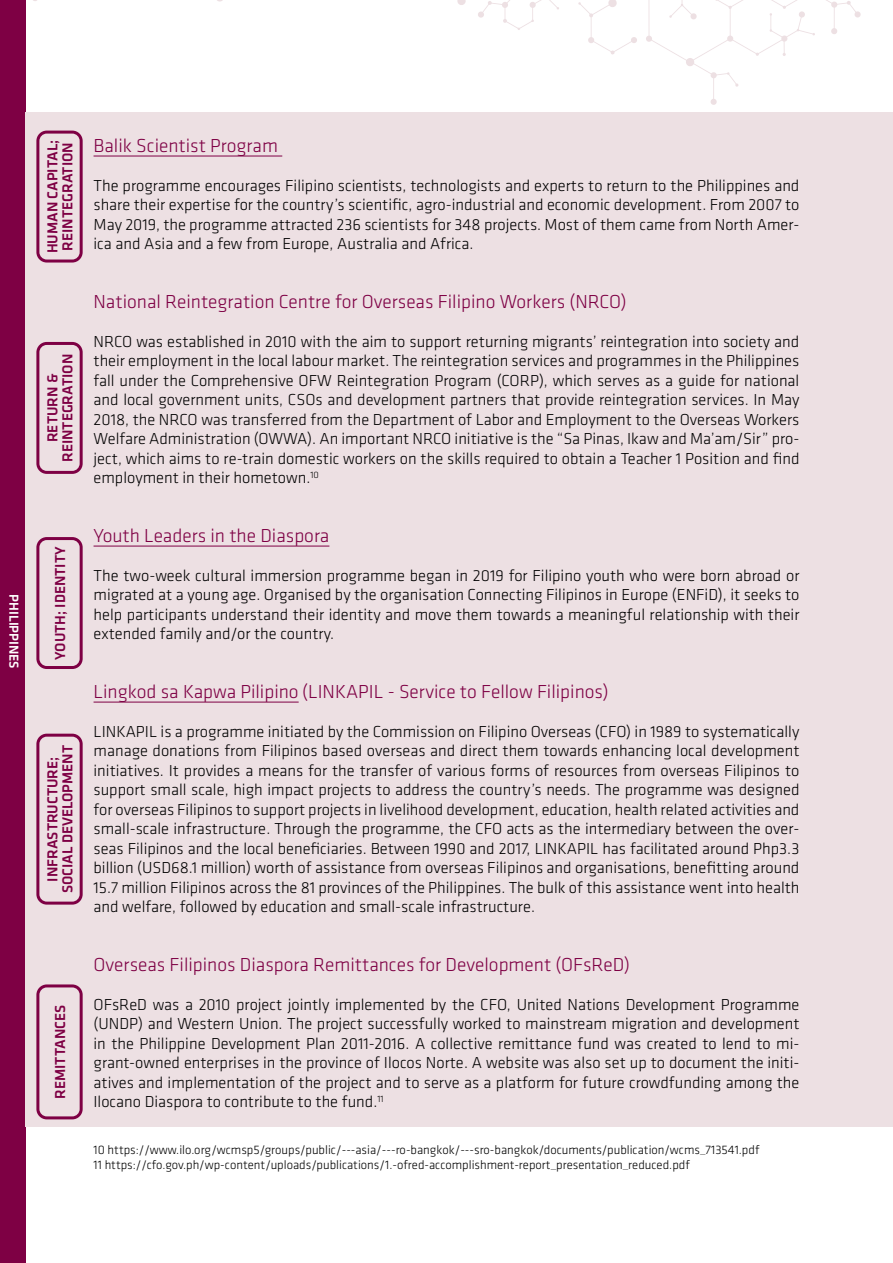
<style>
.page{position:relative;width:893px;height:1263px;background:#fff}
.page>*{position:absolute;margin:0;border:0;box-sizing:border-box;transform-origin:0 0}
.t1{font:300 19.5px "Klavika";color:#7e0044}
.t2{font:300 16.5px/19.5px "Klavika";color:#000;text-align:justify}
.t3{font:500 15px/15px "Klavika";color:#7e0044;text-align:center}
.t4{font:500 13.5px "Klavika";color:#fff}
.t5{font:300 12.75px/15.6px "Klavika";color:#000}
</style>
<div class="page">
<div style="left:0;top:0;width:26px;height:1263px;background:#7e0044"></div>
<svg style="left:578px;top:0;width:59px;height:55px"></svg>
<svg style="left:457px;top:0;width:102px;height:30px"></svg>
<svg style="left:646px;top:0;width:215px;height:105px"></svg>
<div style="left:26px;top:113px;width:867px;height:1014px;background:#ede0e3"></div>
<hr style="left:94px;top:156px;width:188px;height:1px;background:#7e0044">
<hr style="left:94px;top:546px;width:235px;height:1px;background:#7e0044">
<hr style="left:94px;top:702px;width:205px;height:1px;background:#7e0044">
<svg style="left:36px;top:131px;width:47px;height:132px"></svg>
<svg style="left:36px;top:342px;width:47px;height:132px"></svg>
<svg style="left:36px;top:734px;width:47px;height:171px"></svg>
<svg style="left:36px;top:537px;width:47px;height:132px"></svg>
<svg style="left:36px;top:984px;width:47px;height:135px"></svg>
<p class="t4" style="left:23px;top:594px;width:76px;rotate:90deg">PHILIPPINES</p>
<p class="t3" style="left:45px;top:253px;width:115px;text-align:left;rotate:-90deg">HUMAN CAPITAL;<br>REINTEGRATION</p>
<p class="t3" style="left:45px;top:462px;width:110px;rotate:-90deg">RETURN &amp;<br>REINTEGRATION</p>
<p class="t3" style="left:52px;top:660px;width:115px;rotate:-90deg">YOUTH; IDENTITY</p>
<p class="t3" style="left:45px;top:893px;width:150px;rotate:-90deg">INFRASTRUCTURE;<br>SOCIAL DEVELOPMENT</p>
<p class="t3" style="left:52px;top:1099px;width:95px;rotate:-90deg">REMITTANCES</p>
<p class="t1" style="left:94px;top:133px;width:186px">Balik Scientist Program</p>
<p class="t2" style="left:94px;top:175px;width:707px">The programme encourages Filipino scientists, technologists and experts to return to the Philippines and share their expertise for the country’s scientific, agro-industrial and economic development. From 2007 to May 2019, the programme attracted 236 scientists for 348 projects. Most of them came from North Amer&shy;ica and Asia and a few from Europe, Australia and Africa.</p>
<p class="t1" style="left:94px;top:289px;width:535px">National Reintegration Centre for Overseas Filipino Workers (NRCO)</p>
<p class="t2" style="left:94px;top:331px;width:707px">NRCO was established in 2010 with the aim to support returning migrants’ reintegration into society and their employment in the local labour market. The reintegration services and programmes in the Philippines fall under the Comprehensive OFW Reintegration Program (CORP), which serves as a guide for national and local government units, CSOs and development partners that provide reintegration services. In May 2018, the NRCO was transferred from the Department of Labor and Employment to the Overseas Workers Welfare Administration (OWWA). An important NRCO initiative is the “Sa Pinas, Ikaw and Ma’am/Sir” pro&shy;ject, which aims to re-train domestic workers on the skills required to obtain a Teacher 1 Position and find employment in their hometown.<sup>10</sup></p>
<p class="t1" style="left:94px;top:523px;width:237px">Youth Leaders in the Diaspora</p>
<p class="t2" style="left:94px;top:565px;width:707px">The two-week cultural immersion programme began in 2019 for Filipino youth who were born abroad or migrated at a young age. Organised by the organisation Connecting Filipinos in Europe (ENFiD), it seeks to help participants understand their identity and move them towards a meaningful relationship with their extended family and/or the country.</p>
<p class="t1" style="left:94px;top:679px;width:517px">Lingkod sa Kapwa Pilipino (LINKAPIL - Service to Fellow Filipinos)</p>
<p class="t2" style="left:94px;top:721px;width:707px">LINKAPIL is a programme initiated by the Commission on Filipino Overseas (CFO) in 1989 to systematically manage donations from Filipinos based overseas and direct them towards enhancing local development initiatives. It provides a means for the transfer of various forms of resources from overseas Filipinos to support small scale, high impact projects to address the country’s needs. The programme was designed for overseas Filipinos to support projects in livelihood development, education, health related activities and small-scale infrastructure. Through the programme, the CFO acts as the intermediary between the over&shy;seas Filipinos and the local beneficiaries. Between 1990 and 2017, LINKAPIL has facilitated around Php3.3 billion (USD68.1 million) worth of assistance from overseas Filipinos and organisations, benefitting around 15.7 million Filipinos across the 81 provinces of the Philippines. The bulk of this assistance went into health and welfare, followed by education and small-scale infrastructure.</p>
<p class="t1" style="left:94px;top:952px;width:538px">Overseas Filipinos Diaspora Remittances for Development (OFsReD)</p>
<p class="t2" style="left:94px;top:994px;width:707px">OFsReD was a 2010 project jointly implemented by the CFO, United Nations Development Programme (UNDP) and Western Union. The project successfully worked to mainstream migration and development in the Philippine Development Plan 2011-2016. A collective remittance fund was created to lend to mi&shy;grant-owned enterprises in the province of Ilocos Norte. A website was also set up to document the initi&shy;atives and implementation of the project and to serve as a platform for future crowdfunding among the Ilocano Diaspora to contribute to the fund.<sup>11</sup></p>
<p class="t5" style="left:94px;top:1142px;width:667px">10 https://www.ilo.org/wcmsp5/groups/public/---asia/---ro-bangkok/---sro-bangkok/documents/publication/wcms_713541.pdf<br>11 https://cfo.gov.ph/wp-content/uploads/publications/1.-ofred-accomplishment-report_presentation_reduced.pdf</p>
</div>
